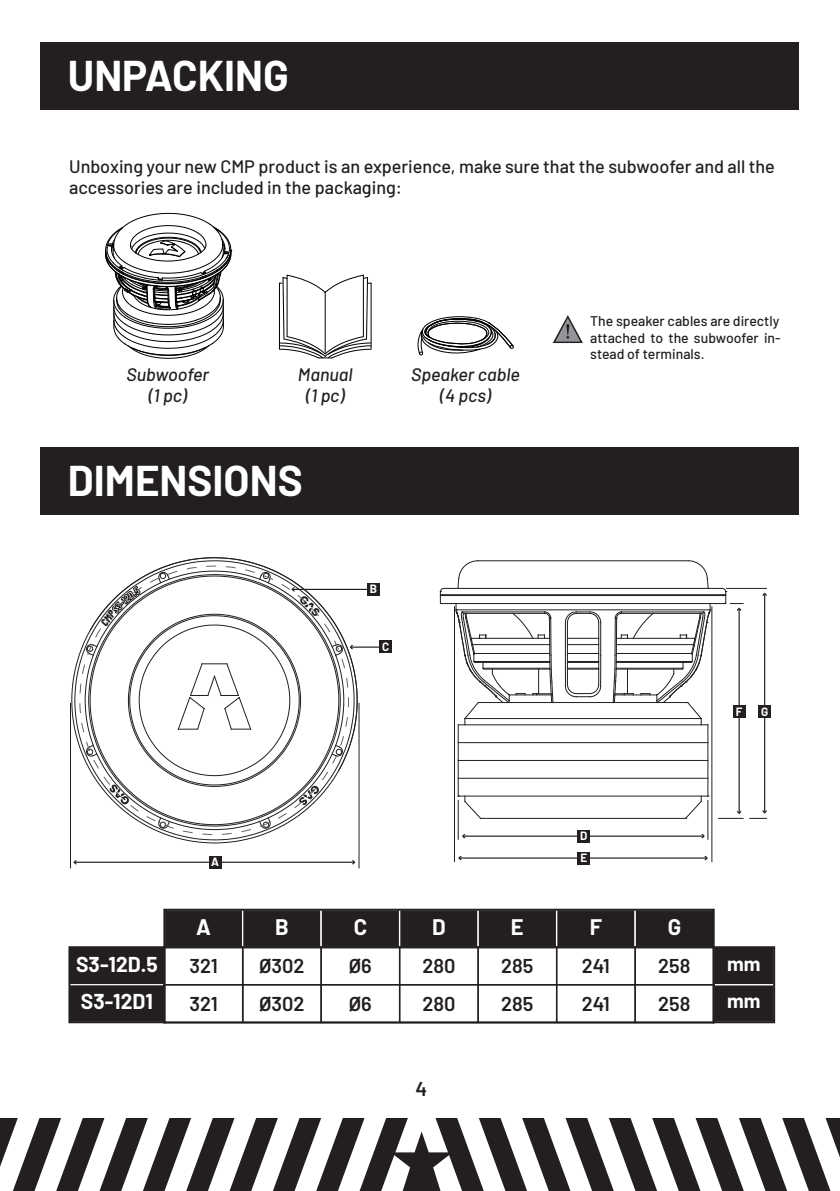
<style>
.page{position:relative;width:840px;height:1191px;background:#fff}
.page>*{position:absolute;margin:0;border:0;box-sizing:border-box;transform-origin:0 0}
.t1{font:700 42px "Barlow";color:#fff}
.t2{font:700 22px "Barlow";color:#fff}
.t3{font:700 21px/36.8px "Barlow";color:#fff}
.t4{font:600 20px "Barlow";color:#231f20}
.t5{font:700 20px/36.8px "Barlow";color:#fff}
.t6{font:500 18px/21.6px "Barlow";color:#231f20}
.t7{font:italic 500 18px/21.6px "Barlow";color:#231f20;text-align:center}
.t8{font:500 14px/16.8px "Barlow";color:#231f20;text-align:justify}
.t9{font:700 11.8px "Barlow";color:#fff}
</style>
<div class="page">
<div style="left:40px;top:43px;width:758px;height:67px;background:#231f20"></div>
<div style="left:40px;top:447px;width:758px;height:67px;background:#231f20"></div>
<svg style="left:278px;top:274px;width:94px;height:85px"></svg>
<hr style="left:725px;top:588px;width:41px;height:1px;background:#231f20">
<hr style="left:738px;top:609px;width:1px;height:203px;background:#231f20">
<hr style="left:763px;top:594px;width:1px;height:218px;background:#231f20">
<svg style="left:718px;top:810px;width:48px;height:9px"></svg>
<div style="left:758px;top:705px;width:12px;height:13px;background:#231f20"></div>
<div style="left:732px;top:705px;width:13px;height:13px;background:#231f20"></div>
<hr style="left:707px;top:800px;width:1px;height:39px;background:#231f20">
<hr style="left:457px;top:800px;width:1px;height:39px;background:#231f20">
<hr style="left:454px;top:606px;width:1px;height:256px;background:#231f20">
<hr style="left:463px;top:835px;width:240px;height:1px;background:#231f20">
<svg style="left:700px;top:834px;width:4px;height:4px"></svg>
<hr style="left:459px;top:857px;width:247px;height:1px;background:#231f20">
<svg style="left:703px;top:856px;width:4px;height:4px"></svg>
<div style="left:577px;top:851px;width:12px;height:13px;background:#231f20"></div>
<div style="left:577px;top:830px;width:12px;height:12px;background:#231f20"></div>
<hr style="left:711px;top:606px;width:1px;height:256px;background:#231f20">
<hr style="left:70px;top:703px;width:1px;height:165px;background:#231f20">
<hr style="left:75px;top:861px;width:279px;height:2px;background:#231f20">
<svg style="left:351px;top:860px;width:4px;height:4px"></svg>
<svg style="left:73px;top:860px;width:4px;height:4px"></svg>
<div style="left:209px;top:856px;width:12px;height:12px;background:#231f20"></div>
<hr style="left:358px;top:703px;width:1px;height:165px;background:#231f20">
<hr style="left:292px;top:589px;width:81px;height:1px;background:#231f20">
<div style="left:367px;top:583px;width:12px;height:12px;background:#231f20"></div>
<hr style="left:351px;top:646px;width:31px;height:1px;background:#231f20">
<div style="left:379px;top:640px;width:13px;height:13px;background:#231f20"></div>
<div style="left:69px;top:946px;width:96px;height:39px;background:#231f20"></div>
<div style="left:69px;top:984px;width:96px;height:38px;background:#231f20;border:1px solid #fff"></div>
<div style="left:164px;top:984px;width:79px;height:39px;border:1px solid #231f20"></div>
<div style="left:164px;top:909px;width:79px;height:39px;background:#231f20"></div>
<div style="left:68px;top:946px;width:97px;height:77px;border:2px solid #231f20"></div>
<div style="left:712px;top:946px;width:62px;height:39px;background:#231f20"></div>
<div style="left:712px;top:984px;width:62px;height:39px;background:#231f20;border:1px solid #fff"></div>
<div style="left:712px;top:946px;width:62px;height:77px;border:2px solid #231f20"></div>
<div style="left:242px;top:946px;width:79px;height:39px;border:1px solid #231f20"></div>
<div style="left:242px;top:984px;width:79px;height:39px;border:1px solid #231f20"></div>
<div style="left:242px;top:909px;width:79px;height:39px;background:#231f20;border:1px solid #fff"></div>
<div style="left:320px;top:946px;width:80px;height:39px;border:1px solid #231f20"></div>
<div style="left:320px;top:984px;width:80px;height:39px;border:1px solid #231f20"></div>
<div style="left:320px;top:909px;width:80px;height:39px;background:#231f20;border:1px solid #fff"></div>
<div style="left:399px;top:946px;width:79px;height:39px;border:1px solid #231f20"></div>
<div style="left:399px;top:984px;width:79px;height:39px;border:1px solid #231f20"></div>
<div style="left:399px;top:909px;width:79px;height:39px;background:#231f20;border:1px solid #fff"></div>
<div style="left:477px;top:946px;width:80px;height:39px;border:1px solid #231f20"></div>
<div style="left:477px;top:984px;width:80px;height:39px;border:1px solid #231f20"></div>
<div style="left:477px;top:909px;width:80px;height:39px;background:#231f20;border:1px solid #fff"></div>
<div style="left:555px;top:946px;width:80px;height:39px;border:1px solid #231f20"></div>
<div style="left:555px;top:984px;width:80px;height:39px;border:1px solid #231f20"></div>
<div style="left:555px;top:909px;width:80px;height:39px;background:#231f20;border:1px solid #fff"></div>
<div style="left:634px;top:946px;width:80px;height:39px;border:1px solid #231f20"></div>
<div style="left:634px;top:984px;width:80px;height:39px;border:1px solid #231f20"></div>
<div style="left:634px;top:909px;width:80px;height:39px;background:#231f20;border:1px solid #fff"></div>
<div style="left:163px;top:908px;width:551px;height:40px;border:2px solid #231f20"></div>
<div style="left:163px;top:946px;width:551px;height:77px;border:2px solid #231f20"></div>
<svg style="left:417px;top:316px;width:97px;height:40px"></svg>
<svg style="left:553px;top:315px;width:29px;height:28px"></svg>
<svg style="left:0;top:1118px;width:839px;height:73px"></svg>
<svg style="left:105px;top:212px;width:127px;height:147px"></svg>
<svg style="left:71px;top:661px;width:186px;height:183px"></svg>
<svg style="left:174px;top:557px;width:184px;height:190px"></svg>
<svg style="left:77px;top:563px;width:273px;height:274px"></svg>
<hr style="left:567px;top:638px;width:31px;height:1px;background:#231f20">
<hr style="left:477px;top:560px;width:210px;height:1px;background:#231f20">
<hr style="left:456px;top:609px;width:253px;height:1px;background:#231f20">
<hr style="left:458px;top:777px;width:249px;height:1px;background:#231f20">
<hr style="left:480px;top:818px;width:205px;height:1px;background:#231f20">
<svg style="left:458px;top:796px;width:23px;height:23px"></svg>
<hr style="left:600px;top:622px;width:1px;height:33px;background:#231f20">
<hr style="left:564px;top:622px;width:1px;height:33px;background:#231f20">
<hr style="left:567px;top:653px;width:31px;height:1px;background:#231f20">
<hr style="left:443px;top:588px;width:279px;height:1px;background:#231f20">
<hr style="left:440px;top:594px;width:285px;height:1px;background:#231f20">
<hr style="left:440px;top:595px;width:285px;height:1px;background:#231f20">
<hr style="left:458px;top:760px;width:249px;height:1px;background:#231f20">
<hr style="left:441px;top:603px;width:283px;height:1px;background:#231f20">
<hr style="left:458px;top:795px;width:249px;height:1px;background:#231f20">
<hr style="left:457px;top:725px;width:1px;height:71px;background:#231f20">
<hr style="left:478px;top:702px;width:209px;height:1px;background:#231f20">
<hr style="left:566px;top:622px;width:1px;height:62px;background:#231f20">
<svg style="left:456px;top:560px;width:22px;height:29px"></svg>
<hr style="left:464px;top:718px;width:236px;height:1px;background:#231f20">
<hr style="left:458px;top:724px;width:249px;height:1px;background:#231f20">
<svg style="left:721px;top:587px;width:22px;height:24px"></svg>
<svg style="left:686px;top:560px;width:22px;height:29px"></svg>
<hr style="left:707px;top:725px;width:1px;height:71px;background:#231f20">
<svg style="left:683px;top:795px;width:25px;height:24px"></svg>
<hr style="left:567px;top:644px;width:31px;height:1px;background:#231f20">
<hr style="left:458px;top:742px;width:249px;height:1px;background:#231f20">
<svg style="left:439px;top:587px;width:5px;height:18px"></svg>
<hr style="left:598px;top:622px;width:1px;height:62px;background:#231f20">
<svg style="left:564px;top:655px;width:37px;height:43px"></svg>
<svg style="left:564px;top:611px;width:37px;height:12px"></svg>
<svg style="left:455px;top:603px;width:98px;height:122px"></svg>
<svg style="left:612px;top:603px;width:98px;height:122px"></svg>
<hr style="left:614px;top:694px;width:42px;height:1px;background:#231f20">
<svg style="left:85px;top:571px;width:235px;height:234px"></svg>
<h1 class="t1" style="left:68px;top:45px;width:222px">UNPACKING</h1>
<p class="t6" style="left:69px;top:154px;width:706px">Unboxing your new CMP product is an experience, make sure that the subwoofer and all the accessories are included in the packaging:</p>
<p class="t8" style="left:590px;top:311px;width:192px">The speaker cables are directly attached to the subwoofer in&shy;stead of terminals.</p>
<p class="t7" style="left:126px;top:362px;width:84px">Subwoofer (1 pc)</p>
<p class="t7" style="left:298px;top:362px;width:56px">Manual (1 pc)</p>
<p class="t7" style="left:411px;top:362px;width:110px">Speaker cable (4 pcs)</p>
<h1 class="t1" style="left:68px;top:449px;width:236px">DIMENSIONS</h1>
<p class="t9" style="left:369px;top:580px;width:9px">B</p>
<p class="t9" style="left:382px;top:638px;width:9px">C</p>
<p class="t9" style="left:735px;top:703px;width:8px">F</p>
<p class="t9" style="left:760px;top:703px;width:9px">G</p>
<p class="t9" style="left:580px;top:827px;width:9px">D</p>
<p class="t9" style="left:211px;top:853px;width:9px">A</p>
<p class="t9" style="left:580px;top:849px;width:8px">E</p>
<p class="t3" style="left:76px;top:944px;width:83px">S3-12D.5<br>S3-12D1</p>
<p class="t2" style="left:353px;top:910px;width:15px">C</p>
<p class="t4" style="left:348px;top:951px;width:25px">Ø6</p>
<p class="t2" style="left:667px;top:910px;width:15px">G</p>
<p class="t4" style="left:658px;top:951px;width:34px">258</p>
<p class="t2" style="left:196px;top:910px;width:16px">A</p>
<p class="t4" style="left:189px;top:951px;width:30px">321</p>
<p class="t5" style="left:726px;top:944px;width:35px">mm mm</p>
<p class="t2" style="left:275px;top:910px;width:15px">B</p>
<p class="t4" style="left:259px;top:951px;width:47px">Ø302</p>
<p class="t2" style="left:432px;top:910px;width:15px">D</p>
<p class="t4" style="left:422px;top:951px;width:35px">280</p>
<p class="t2" style="left:510px;top:910px;width:14px">E</p>
<p class="t4" style="left:501px;top:951px;width:34px">285</p>
<p class="t2" style="left:589px;top:910px;width:14px">F</p>
<p class="t4" style="left:581px;top:951px;width:29px">241</p>
<p class="t4" style="left:189px;top:989px;width:30px">321</p>
<p class="t4" style="left:259px;top:989px;width:47px">Ø302</p>
<p class="t4" style="left:348px;top:989px;width:25px">Ø6</p>
<p class="t4" style="left:422px;top:989px;width:35px">280</p>
<p class="t4" style="left:501px;top:989px;width:34px">285</p>
<p class="t4" style="left:581px;top:989px;width:29px">241</p>
<p class="t4" style="left:658px;top:989px;width:34px">258</p>
<p class="t4" style="left:415px;top:1073px;width:13px">4</p>
</div>
